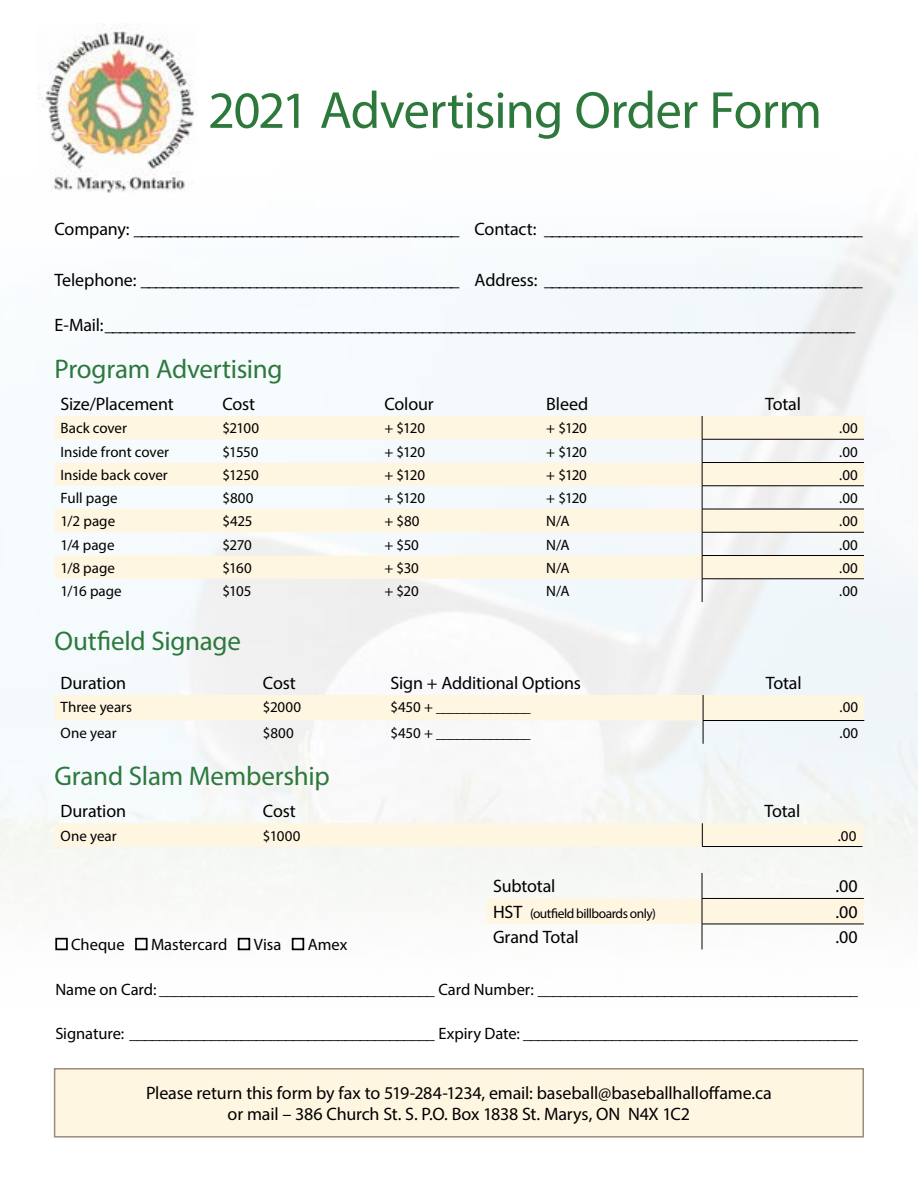
<style>
.page{position:relative;width:918px;height:1188px;background:#fff}
.page>*{position:absolute;margin:0;border:0;box-sizing:border-box;transform-origin:0 0}
.t1{font:52.5px "Myriad Pro";letter-spacing:-.02em;color:#2d793c}
.t2{font:27px "Myriad Pro";letter-spacing:-.01em;color:#2d793c}
.t3{font:18px/21.6px "Myriad Pro";letter-spacing:-.01em;color:#000;text-align:center}
.t4{font:16.5px "Myriad Pro";letter-spacing:-.005em;color:#000}
.t5{font:15px "Myriad Pro";color:#000}
.t6{font:13.5px "Myriad Pro";letter-spacing:-.035em;color:#000}
.s1{font-size:18px}
</style>
<div class="page">
<svg style="left:55px;top:416px;width:809px;height:163px;fill:#fff6e2"></svg>
<hr style="left:702px;top:439px;width:162px;height:1px;background:#000">
<hr style="left:702px;top:462px;width:162px;height:1px;background:#000">
<hr style="left:702px;top:486px;width:162px;height:1px;background:#000">
<hr style="left:702px;top:509px;width:162px;height:1px;background:#000">
<hr style="left:702px;top:532px;width:162px;height:1px;background:#000">
<hr style="left:702px;top:555px;width:162px;height:1px;background:#000">
<hr style="left:702px;top:579px;width:162px;height:1px;background:#000">
<svg style="left:702px;top:416px;width:1px;height:186px"></svg>
<svg style="left:55px;top:695px;width:809px;height:49px"></svg>
<div style="left:55px;top:823px;width:807px;height:24px;background:#fff6e2"></div>
<hr style="left:702px;top:846px;width:160px;height:1px;background:#000">
<svg style="left:487px;top:873px;width:377px;height:76px"></svg>
<div style="left:55px;top:1069px;width:808px;height:68px;background:#fff6e2"></div>
<div style="left:54px;top:1068px;width:810px;height:70px;border:2px solid #9a8b7d"></div>
<div style="left:55px;top:938px;width:13px;height:12px;border:2px solid #000"></div>
<div style="left:135px;top:938px;width:13px;height:12px;border:2px solid #000"></div>
<div style="left:238px;top:938px;width:12px;height:12px;border:2px solid #000"></div>
<div style="left:292px;top:938px;width:12px;height:12px;border:2px solid #000"></div>
<img style="left:38px;top:24px;width:159px;height:169px">
<h1 class="t1" style="left:208px;top:78px;width:616px">2021 Advertising Order Form</h1>
<p class="t3" style="left:55px;top:218px;width:810px">Company: _____________________________________________ Contact: ____________________________________________</p>
<p class="t3" style="left:55px;top:269px;width:810px">Telephone: ____________________________________________ Address: ____________________________________________</p>
<p class="t3" style="left:55px;top:313px;width:803px">E-Mail: ________________________________________________________________________________________________________</p>
<h2 class="t2" style="left:55px;top:352px;width:230px">Program Advertising</h2>
<p class="t3" style="left:61px;top:393px;width:115px">Size/Placement</p>
<p class="t3" style="left:222px;top:393px;width:34px">Cost</p>
<p class="t3" style="left:384px;top:393px;width:51px">Colour</p>
<p class="t3" style="left:546px;top:393px;width:44px">Bleed</p>
<p class="t3" style="left:765px;top:393px;width:37px">Total</p>
<p class="t5" style="left:61px;top:419px;width:68px">Back cover</p>
<p class="t5" style="left:222px;top:419px;width:38px">$2100</p>
<p class="t5" style="left:384px;top:419px;width:42px">+ $120</p>
<p class="t5" style="left:546px;top:419px;width:42px">+ $120</p>
<p class="t5" style="left:839px;top:419px;width:20px">.00</p>
<p class="t5" style="left:61px;top:442px;width:110px">Inside front cover</p>
<p class="t5" style="left:222px;top:442px;width:37px">$1550</p>
<p class="t5" style="left:384px;top:442px;width:42px">+ $120</p>
<p class="t5" style="left:546px;top:442px;width:42px">+ $120</p>
<p class="t5" style="left:839px;top:442px;width:20px">.00</p>
<p class="t5" style="left:61px;top:465px;width:109px">Inside back cover</p>
<p class="t5" style="left:222px;top:465px;width:38px">$1250</p>
<p class="t5" style="left:384px;top:465px;width:42px">+ $120</p>
<p class="t5" style="left:546px;top:465px;width:42px">+ $120</p>
<p class="t5" style="left:839px;top:465px;width:20px">.00</p>
<p class="t5" style="left:61px;top:489px;width:59px">Full page</p>
<p class="t5" style="left:222px;top:489px;width:32px">$800</p>
<p class="t5" style="left:384px;top:489px;width:42px">+ $120</p>
<p class="t5" style="left:546px;top:489px;width:42px">+ $120</p>
<p class="t5" style="left:839px;top:489px;width:20px">.00</p>
<p class="t5" style="left:61px;top:512px;width:56px">1/2 page</p>
<p class="t5" style="left:222px;top:512px;width:32px">$425</p>
<p class="t5" style="left:384px;top:512px;width:37px">+ $80</p>
<p class="t5" style="left:546px;top:512px;width:25px">N/A</p>
<p class="t5" style="left:839px;top:512px;width:20px">.00</p>
<p class="t5" style="left:61px;top:535px;width:55px">1/4 page</p>
<p class="t5" style="left:222px;top:535px;width:31px">$270</p>
<p class="t5" style="left:384px;top:535px;width:36px">+ $50</p>
<p class="t5" style="left:546px;top:535px;width:25px">N/A</p>
<p class="t5" style="left:839px;top:535px;width:20px">.00</p>
<p class="t5" style="left:61px;top:558px;width:56px">1/8 page</p>
<p class="t5" style="left:222px;top:558px;width:31px">$160</p>
<p class="t5" style="left:384px;top:558px;width:36px">+ $30</p>
<p class="t5" style="left:546px;top:558px;width:25px">N/A</p>
<p class="t5" style="left:839px;top:558px;width:20px">.00</p>
<p class="t5" style="left:61px;top:582px;width:63px">1/16 page</p>
<p class="t5" style="left:222px;top:582px;width:31px">$105</p>
<p class="t5" style="left:384px;top:582px;width:36px">+ $20</p>
<p class="t5" style="left:546px;top:582px;width:25px">N/A</p>
<p class="t5" style="left:839px;top:582px;width:20px">.00</p>
<h2 class="t2" style="left:55px;top:624px;width:188px">Outfield Signage</h2>
<p class="t3" style="left:61px;top:672px;width:67px">Duration</p>
<p class="t3" style="left:263px;top:672px;width:34px">Cost</p>
<p class="t3" style="left:390px;top:672px;width:192px">Sign + Additional Options</p>
<p class="t3" style="left:766px;top:672px;width:37px">Total</p>
<p class="t5" style="left:61px;top:698px;width:73px">Three years</p>
<p class="t5" style="left:263px;top:698px;width:40px">$2000</p>
<p class="t5" style="left:390px;top:698px;width:142px">$450 + ______________</p>
<p class="t5" style="left:840px;top:698px;width:20px">.00</p>
<p class="t5" style="left:61px;top:723px;width:58px">One year</p>
<p class="t5" style="left:263px;top:723px;width:32px">$800</p>
<p class="t5" style="left:390px;top:723px;width:142px">$450 + ______________</p>
<p class="t5" style="left:840px;top:723px;width:20px">.00</p>
<h2 class="t2" style="left:55px;top:759px;width:277px">Grand Slam Membership</h2>
<p class="t3" style="left:61px;top:800px;width:67px">Duration</p>
<p class="t3" style="left:263px;top:800px;width:34px">Cost</p>
<p class="t3" style="left:764px;top:800px;width:37px">Total</p>
<p class="t5" style="left:61px;top:826px;width:58px">One year</p>
<p class="t5" style="left:263px;top:826px;width:39px">$1000</p>
<p class="t5" style="left:838px;top:826px;width:20px">.00</p>
<p class="t3" style="left:493px;top:875px;width:64px">Subtotal</p>
<p class="t3" style="left:836px;top:875px;width:24px">.00</p>
<p class="t6" style="left:493px;top:905px;width:164px"><span class="s1">HST</span> (outfield billboards only)</p>
<p class="t3" style="left:836px;top:901px;width:24px">.00</p>
<p class="t3" style="left:493px;top:926px;width:87px">Grand Total</p>
<p class="t3" style="left:836px;top:926px;width:24px">.00</p>
<p class="t4" style="left:71px;top:935px;width:55px">Cheque</p>
<p class="t4" style="left:151px;top:935px;width:78px">Mastercard</p>
<p class="t4" style="left:254px;top:935px;width:29px">Visa</p>
<p class="t4" style="left:308px;top:935px;width:41px">Amex</p>
<p class="t4" style="left:55px;top:979px;width:804px">Name on Card: _____________________________________ Card Number: ___________________________________________</p>
<p class="t4" style="left:55px;top:1023px;width:804px">Signature: _________________________________________ Expiry Date: _____________________________________________</p>
<p class="t3" style="left:146px;top:1082px;width:627px">Please return this form by fax to 519-284-1234, email: baseball@baseballhalloffame.ca or mail – 386 Church St. S. P.O. Box 1838 St. Marys, ON N4X 1C2</p>
</div>
